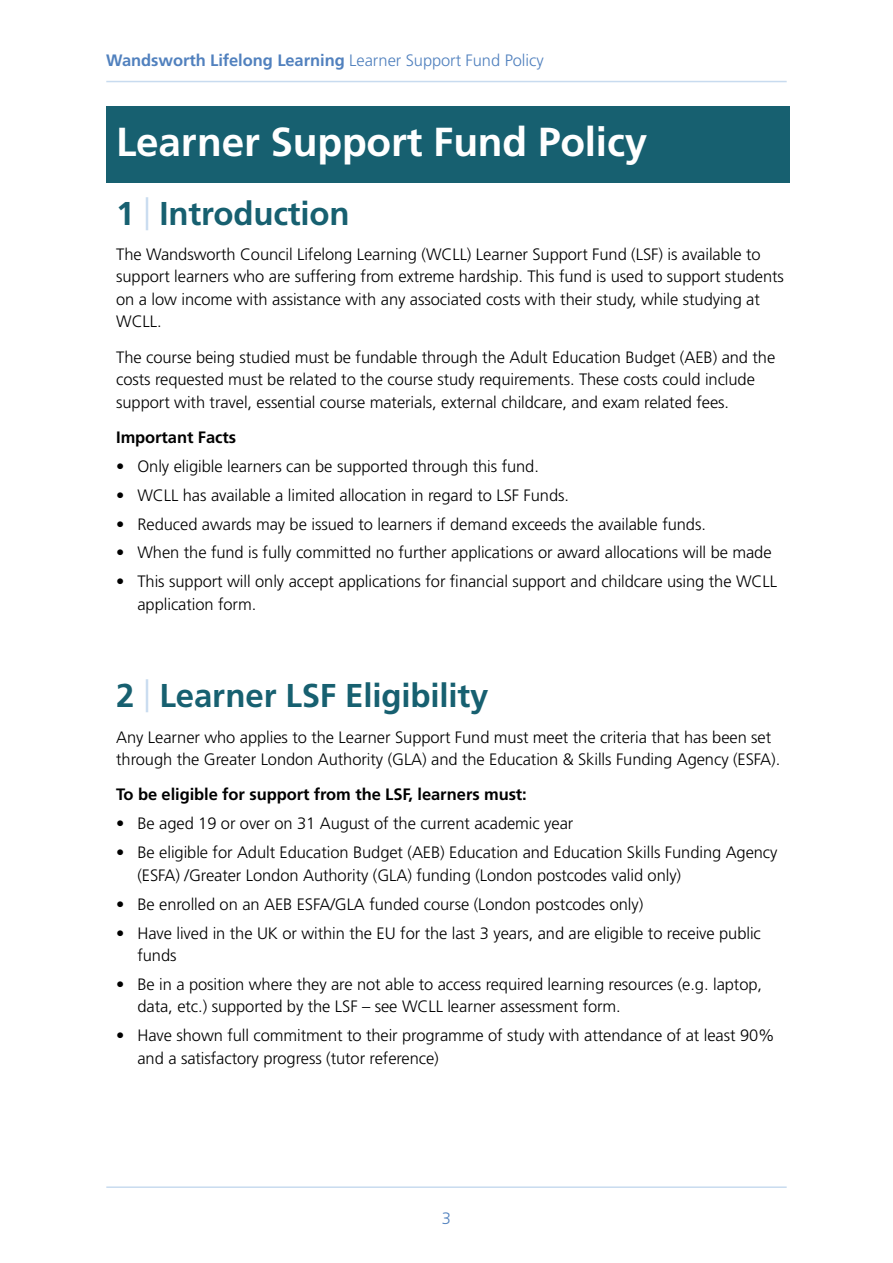
<style>
.page{position:relative;width:893px;height:1263px;background:#fff}
.page>*{position:absolute;margin:0;border:0;box-sizing:border-box;transform-origin:0 0}
.t1{font:700 40.5px "Frutiger LT";letter-spacing:-.005em;color:#fff}
.t2{font:700 33px "Frutiger LT";letter-spacing:-.005em;color:#176070}
.t3{font:300 16.5px/22.5px "Frutiger LT";letter-spacing:-.005em;color:#000}
.t4{font:700 16.5px "Frutiger LT";letter-spacing:-.005em;color:#000}
.t5{font:700 16.5px "Frutiger LT";letter-spacing:-.005em;color:#5181be}
.t6{font:300 16.5px "Frutiger LT";color:#5181be}
.s1{font-weight:300}
.s2{font-weight:300;color:#c8dbef}
</style>
<div class="page">
<hr style="left:106px;top:1186px;width:681px;height:2px;background:#c8dbef">
<hr style="left:106px;top:81px;width:681px;height:1px;background:#c8dbef">
<div style="left:106px;top:106px;width:683px;height:77px;background:#176070"></div>
<p class="t5" style="left:106px;top:50px;width:439px">Wandsworth Lifelong Learning <span class="s1">Learner Support Fund Policy</span></p>
<h1 class="t1" style="left:116px;top:118px;width:533px">Learner Support Fund Policy</h1>
<h2 class="t2" style="left:116px;top:194px;width:235px">1 <span class="s2">|</span> Introduction</h2>
<p class="t3" style="left:116px;top:243px;width:669px">The Wandsworth Council Lifelong Learning (WCLL) Learner Support Fund (LSF) is available to support learners who are suffering from extreme hardship. This fund is used to support students on a low income with assistance with any associated costs with their study, while studying at WCLL.</p>
<p class="t3" style="left:116px;top:346px;width:661px">The course being studied must be fundable through the Adult Education Budget (AEB) and the costs requested must be related to the course study requirements. These costs could include support with travel, essential course materials, external childcare, and exam related fees.</p>
<p class="t4" style="left:116px;top:427px;width:121px">Important Facts</p>
<p class="t3" style="left:116px;top:455px;width:424px">• Only eligible learners can be supported through this fund.</p>
<p class="t3" style="left:116px;top:484px;width:454px">• WCLL has available a limited allocation in regard to LSF Funds.</p>
<p class="t3" style="left:116px;top:513px;width:591px">• Reduced awards may be issued to learners if demand exceeds the available funds.</p>
<p class="t3" style="left:116px;top:542px;width:657px">• When the fund is fully committed no further applications or award allocations will be made</p>
<p class="t3" style="left:137px;top:571px;width:641px;text-indent:-21px">• This support will only accept applications for financial support and childcare using the WCLL application form.</p>
<h2 class="t2" style="left:116px;top:677px;width:374px">2 <span class="s2">|</span> Learner LSF Eligibility</h2>
<p class="t3" style="left:116px;top:726px;width:665px">Any Learner who applies to the Learner Support Fund must meet the criteria that has been set through the Greater London Authority (GLA) and the Education &amp; Skills Funding Agency (ESFA).</p>
<p class="t4" style="left:116px;top:785px;width:412px">To be eligible for support from the LSF, learners must:</p>
<p class="t3" style="left:116px;top:813px;width:459px">• Be aged 19 or over on 31 August of the current academic year</p>
<p class="t3" style="left:137px;top:841px;width:642px;text-indent:-21px">• Be eligible for Adult Education Budget (AEB) Education and Education Skills Funding Agency (ESFA) /Greater London Authority (GLA) funding (London postcodes valid only)</p>
<p class="t3" style="left:116px;top:893px;width:529px">• Be enrolled on an AEB ESFA/GLA funded course (London postcodes only)</p>
<p class="t3" style="left:137px;top:922px;width:625px;text-indent:-21px">• Have lived in the UK or within the EU for the last 3 years, and are eligible to receive public funds</p>
<p class="t3" style="left:137px;top:973px;width:626px;text-indent:-21px">• Be in a position where they are not able to access required learning resources (e.g. laptop, data, etc.) supported by the LSF – see WCLL learner assessment form.</p>
<p class="t3" style="left:137px;top:1024px;width:639px;text-indent:-21px">• Have shown full commitment to their programme of study with attendance of at least 90% and a satisfactory progress (tutor reference)</p>
<p class="t6" style="left:442px;top:1209px;width:11px">3</p>
</div>
